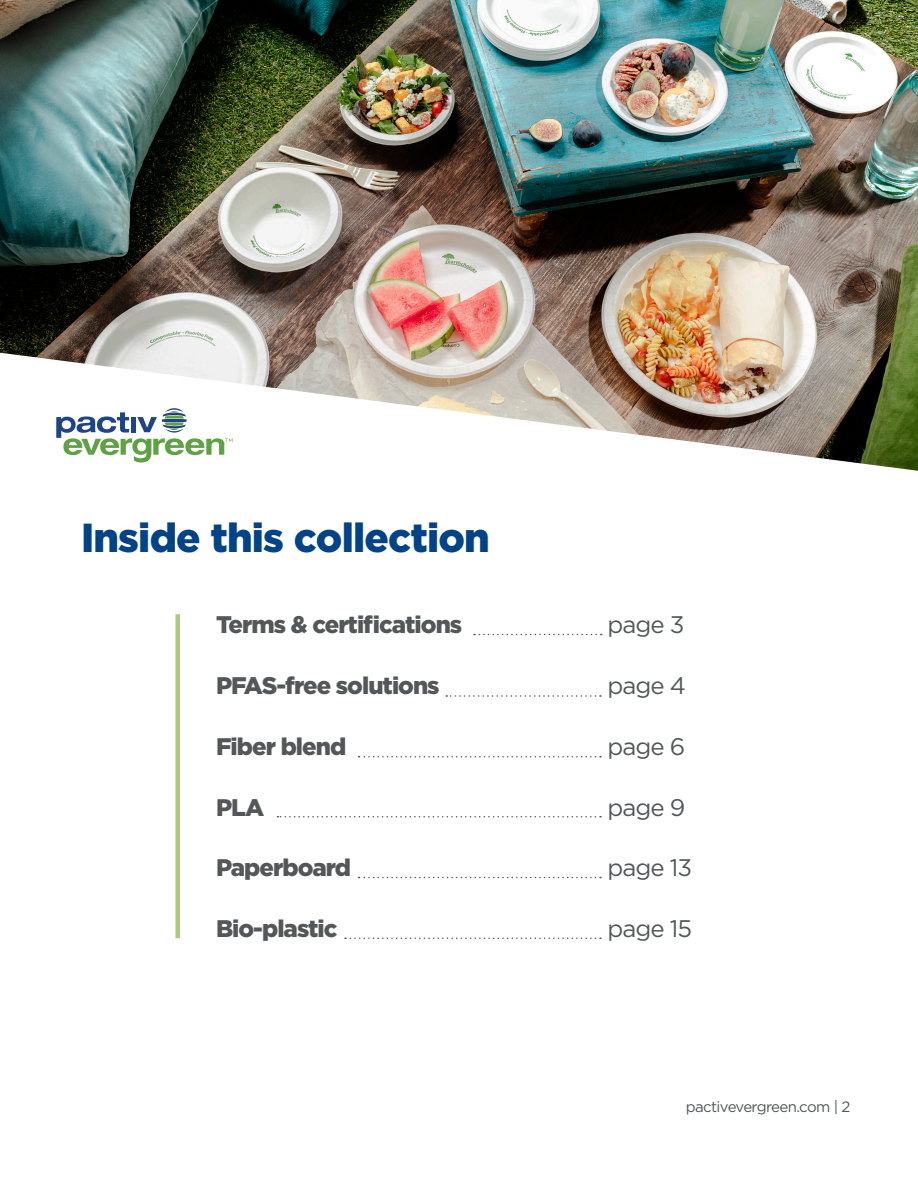
<style>
.page{position:relative;width:918px;height:1188px;background:#fff}
.page>*{position:absolute;margin:0;border:0;box-sizing:border-box;transform-origin:0 0}
.Inside_Headline{font:900 40.5px "Gotham";letter-spacing:-.02em;color:#004389}
.Body_Copy{font:900 24px "Gotham";letter-spacing:-.04em;color:#545759}
.Body_Copy-2{font:24px "Gotham";letter-spacing:-.04em;color:#545759}
.t1{font:15px "Gotham";letter-spacing:-.04em;color:#545759}
</style>
<div class="page">
<hr style="left:176px;top:614px;width:4px;height:324px;background:#acc87a">
<svg style="left:474px;top:634px;width:128px;height:1px"></svg>
<svg style="left:446px;top:695px;width:155px;height:2px"></svg>
<svg style="left:358px;top:756px;width:243px;height:2px"></svg>
<svg style="left:278px;top:816px;width:323px;height:2px"></svg>
<svg style="left:358px;top:877px;width:243px;height:1px"></svg>
<svg style="left:345px;top:938px;width:256px;height:1px"></svg>
<img style="left:0;top:0;width:918px;height:471px">
<p class="Inside_Headline" style="left:81px;top:510px;width:410px">Inside this collection</p>
<p class="Body_Copy" style="left:216px;top:608px;width:248px">Terms &amp; certifications</p>
<p class="Body_Copy-2" style="left:608px;top:610px;width:79px">page 3</p>
<p class="Body_Copy" style="left:216px;top:669px;width:225px">PFAS-free solutions</p>
<p class="Body_Copy-2" style="left:608px;top:670px;width:80px">page 4</p>
<p class="Body_Copy" style="left:216px;top:730px;width:132px">Fiber blend</p>
<p class="Body_Copy-2" style="left:608px;top:731px;width:79px">page 6</p>
<p class="Body_Copy" style="left:216px;top:791px;width:50px">PLA</p>
<p class="Body_Copy-2" style="left:608px;top:792px;width:79px">page 9</p>
<p class="Body_Copy" style="left:216px;top:851px;width:137px">Paperboard</p>
<p class="Body_Copy-2" style="left:608px;top:853px;width:86px">page 13</p>
<p class="Body_Copy" style="left:216px;top:912px;width:123px">Bio-plastic</p>
<p class="Body_Copy-2" style="left:608px;top:913px;width:86px">page 15</p>
<p class="t1" style="left:686px;top:1097px;width:166px">pactivevergreen.com | 2</p>
</div>
